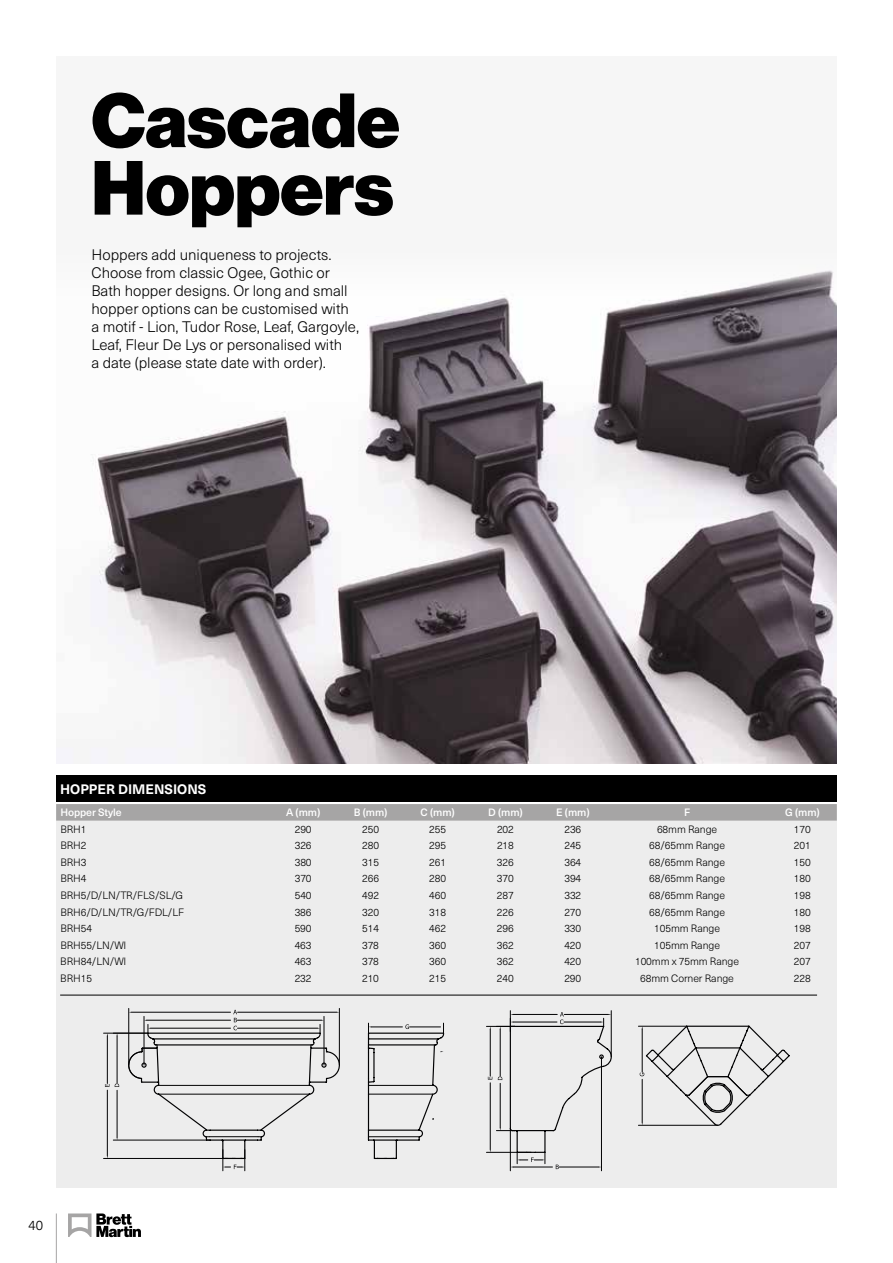
<style>
.page{position:relative;width:893px;height:1263px;background:#fff}
.page>*{position:absolute;margin:0;border:0;box-sizing:border-box;transform-origin:0 0}
.t1{font:75px/67.5px "N Haas Grotesk DS Pro 95 Blk";color:#000}
.t2{font:300 15px/18px "Neue Haas Unica W1 G";color:#000}
.t3{font:700 13.5px "Neue Haas Unica W1 G";color:#fff}
.t4{font:300 13.5px "Neue Haas Unica W1 G";color:#000}
.t5{font:300 10.5px "Neue Haas Unica W1 G";letter-spacing:-.01em;color:#000}
.t6{font:500 10.5px "Neue Haas Unica W1 G";letter-spacing:-.01em;color:#fff}
</style>
<div class="page">
<svg style="left:68px;top:1213px;width:73px;height:24px"></svg>
<hr style="left:56px;top:1213px;width:1px;height:50px;background:#a6a5a5">
<div style="left:56px;top:56px;width:781px;height:707px;background:#f6f6f6"></div>
<img style="left:97px;top:271px;width:740px;height:492px">
<div style="left:56px;top:804px;width:781px;height:383px;background:#ededed"></div>
<div style="left:56px;top:775px;width:781px;height:26px;background:#000"></div>
<hr style="left:128px;top:1008px;width:1px;height:57px;background:#020203">
<hr style="left:339px;top:1008px;width:1px;height:57px;background:#020203">
<hr style="left:113px;top:1140px;width:97px;height:1px;background:#020203">
<hr style="left:117px;top:1036px;width:1px;height:47px;background:#020203">
<hr style="left:117px;top:1090px;width:1px;height:47px;background:#020203">
<svg style="left:115px;top:1083px;width:4px;height:4px"></svg>
<hr style="left:104px;top:1033px;width:44px;height:1px;background:#020203">
<hr style="left:104px;top:1158px;width:131px;height:1px;background:#020203">
<hr style="left:107px;top:1036px;width:1px;height:47px;background:#020203">
<hr style="left:107px;top:1090px;width:1px;height:65px;background:#020203">
<svg style="left:105px;top:1084px;width:4px;height:3px"></svg>
<svg style="left:129px;top:1010px;width:316px;height:161px"></svg>
<hr style="left:510px;top:1128px;width:1px;height:43px;background:#020203">
<hr style="left:601px;top:1057px;width:1px;height:114px;background:#020203">
<svg style="left:486px;top:1011px;width:304px;height:158px"></svg>
<div style="left:56px;top:804px;width:781px;height:17px;background:#a6a5a5"></div>
<hr style="left:60px;top:995px;width:757px;height:1px;background:#000">
<h1 class="t1" style="left:91px;top:88px;width:310px">Cascade<br>Hoppers</h1>
<p class="t2" style="left:91px;top:245px;width:269px">Hoppers add uniqueness to projects.<br>Choose from classic Ogee, Gothic or Bath hopper designs. Or long and small hopper options can be customised with a motif - Lion, Tudor Rose, Leaf, Gargoyle, Leaf, Fleur De Lys or personalised with<br>a date (please state date with order).</p>
<p class="t3" style="left:60px;top:778px;width:148px">HOPPER DIMENSIONS</p>
<p class="t6" style="left:60px;top:805px;width:63px">Hopper Style</p>
<p class="t6" style="left:286px;top:805px;width:36px">A (mm)</p>
<p class="t6" style="left:354px;top:805px;width:35px">B (mm)</p>
<p class="t6" style="left:421px;top:805px;width:36px">C (mm)</p>
<p class="t6" style="left:488px;top:805px;width:36px">D (mm)</p>
<p class="t6" style="left:556px;top:805px;width:35px">E (mm)</p>
<p class="t6" style="left:684px;top:805px;width:8px">F</p>
<p class="t6" style="left:785px;top:805px;width:36px">G (mm)</p>
<p class="t5" style="left:60px;top:821px;width:28px">BRH1</p>
<p class="t5" style="left:295px;top:821px;width:18px">290</p>
<p class="t5" style="left:362px;top:821px;width:18px">250</p>
<p class="t5" style="left:429px;top:821px;width:18px">255</p>
<p class="t5" style="left:497px;top:821px;width:18px">202</p>
<p class="t5" style="left:564px;top:821px;width:18px">236</p>
<p class="t5" style="left:657px;top:821px;width:62px">68mm Range</p>
<p class="t5" style="left:794px;top:821px;width:18px">170</p>
<p class="t5" style="left:60px;top:838px;width:28px">BRH2</p>
<p class="t5" style="left:295px;top:838px;width:18px">326</p>
<p class="t5" style="left:362px;top:838px;width:18px">280</p>
<p class="t5" style="left:429px;top:838px;width:18px">295</p>
<p class="t5" style="left:497px;top:838px;width:18px">218</p>
<p class="t5" style="left:564px;top:838px;width:18px">245</p>
<p class="t5" style="left:649px;top:838px;width:77px">68/65mm Range</p>
<p class="t5" style="left:794px;top:838px;width:18px">201</p>
<p class="t5" style="left:60px;top:854px;width:28px">BRH3</p>
<p class="t5" style="left:295px;top:854px;width:18px">380</p>
<p class="t5" style="left:362px;top:854px;width:18px">315</p>
<p class="t5" style="left:429px;top:854px;width:18px">261</p>
<p class="t5" style="left:497px;top:854px;width:18px">326</p>
<p class="t5" style="left:564px;top:854px;width:18px">364</p>
<p class="t5" style="left:649px;top:854px;width:77px">68/65mm Range</p>
<p class="t5" style="left:794px;top:854px;width:18px">150</p>
<p class="t5" style="left:60px;top:871px;width:28px">BRH4</p>
<p class="t5" style="left:295px;top:871px;width:18px">370</p>
<p class="t5" style="left:362px;top:871px;width:18px">266</p>
<p class="t5" style="left:429px;top:871px;width:18px">280</p>
<p class="t5" style="left:497px;top:871px;width:18px">370</p>
<p class="t5" style="left:564px;top:871px;width:18px">394</p>
<p class="t5" style="left:649px;top:871px;width:77px">68/65mm Range</p>
<p class="t5" style="left:794px;top:871px;width:18px">180</p>
<p class="t5" style="left:60px;top:888px;width:124px">BRH5/D/LN/TR/FLS/SL/G</p>
<p class="t5" style="left:295px;top:888px;width:18px">540</p>
<p class="t5" style="left:362px;top:888px;width:18px">492</p>
<p class="t5" style="left:429px;top:888px;width:18px">460</p>
<p class="t5" style="left:497px;top:888px;width:18px">287</p>
<p class="t5" style="left:564px;top:888px;width:18px">332</p>
<p class="t5" style="left:649px;top:888px;width:77px">68/65mm Range</p>
<p class="t5" style="left:794px;top:888px;width:18px">198</p>
<p class="t5" style="left:60px;top:904px;width:125px">BRH6/D/LN/TR/G/FDL/LF</p>
<p class="t5" style="left:295px;top:904px;width:18px">386</p>
<p class="t5" style="left:362px;top:904px;width:18px">320</p>
<p class="t5" style="left:429px;top:904px;width:18px">318</p>
<p class="t5" style="left:497px;top:904px;width:18px">226</p>
<p class="t5" style="left:564px;top:904px;width:18px">270</p>
<p class="t5" style="left:649px;top:904px;width:77px">68/65mm Range</p>
<p class="t5" style="left:794px;top:904px;width:18px">180</p>
<p class="t5" style="left:60px;top:921px;width:33px">BRH54</p>
<p class="t5" style="left:295px;top:921px;width:18px">590</p>
<p class="t5" style="left:362px;top:921px;width:18px">514</p>
<p class="t5" style="left:429px;top:921px;width:18px">462</p>
<p class="t5" style="left:497px;top:921px;width:18px">296</p>
<p class="t5" style="left:564px;top:921px;width:18px">330</p>
<p class="t5" style="left:654px;top:921px;width:67px">105mm Range</p>
<p class="t5" style="left:794px;top:921px;width:18px">198</p>
<p class="t5" style="left:60px;top:937px;width:68px">BRH55/LN/WI</p>
<p class="t5" style="left:295px;top:937px;width:18px">463</p>
<p class="t5" style="left:362px;top:937px;width:18px">378</p>
<p class="t5" style="left:429px;top:937px;width:18px">360</p>
<p class="t5" style="left:497px;top:937px;width:18px">362</p>
<p class="t5" style="left:564px;top:937px;width:18px">420</p>
<p class="t5" style="left:654px;top:937px;width:67px">105mm Range</p>
<p class="t5" style="left:794px;top:937px;width:18px">207</p>
<p class="t5" style="left:60px;top:954px;width:68px">BRH84/LN/WI</p>
<p class="t5" style="left:295px;top:954px;width:18px">463</p>
<p class="t5" style="left:362px;top:954px;width:18px">378</p>
<p class="t5" style="left:429px;top:954px;width:18px">360</p>
<p class="t5" style="left:497px;top:954px;width:18px">362</p>
<p class="t5" style="left:564px;top:954px;width:18px">420</p>
<p class="t5" style="left:635px;top:954px;width:106px">100mm x 75mm Range</p>
<p class="t5" style="left:794px;top:954px;width:18px">207</p>
<p class="t5" style="left:60px;top:970px;width:33px">BRH15</p>
<p class="t5" style="left:295px;top:970px;width:18px">232</p>
<p class="t5" style="left:362px;top:970px;width:18px">210</p>
<p class="t5" style="left:429px;top:970px;width:18px">215</p>
<p class="t5" style="left:497px;top:970px;width:18px">240</p>
<p class="t5" style="left:564px;top:970px;width:18px">290</p>
<p class="t5" style="left:640px;top:970px;width:95px">68mm Corner Range</p>
<p class="t5" style="left:794px;top:970px;width:18px">228</p>
<p class="t4" style="left:28px;top:1215px;width:16px">40</p>
</div>
